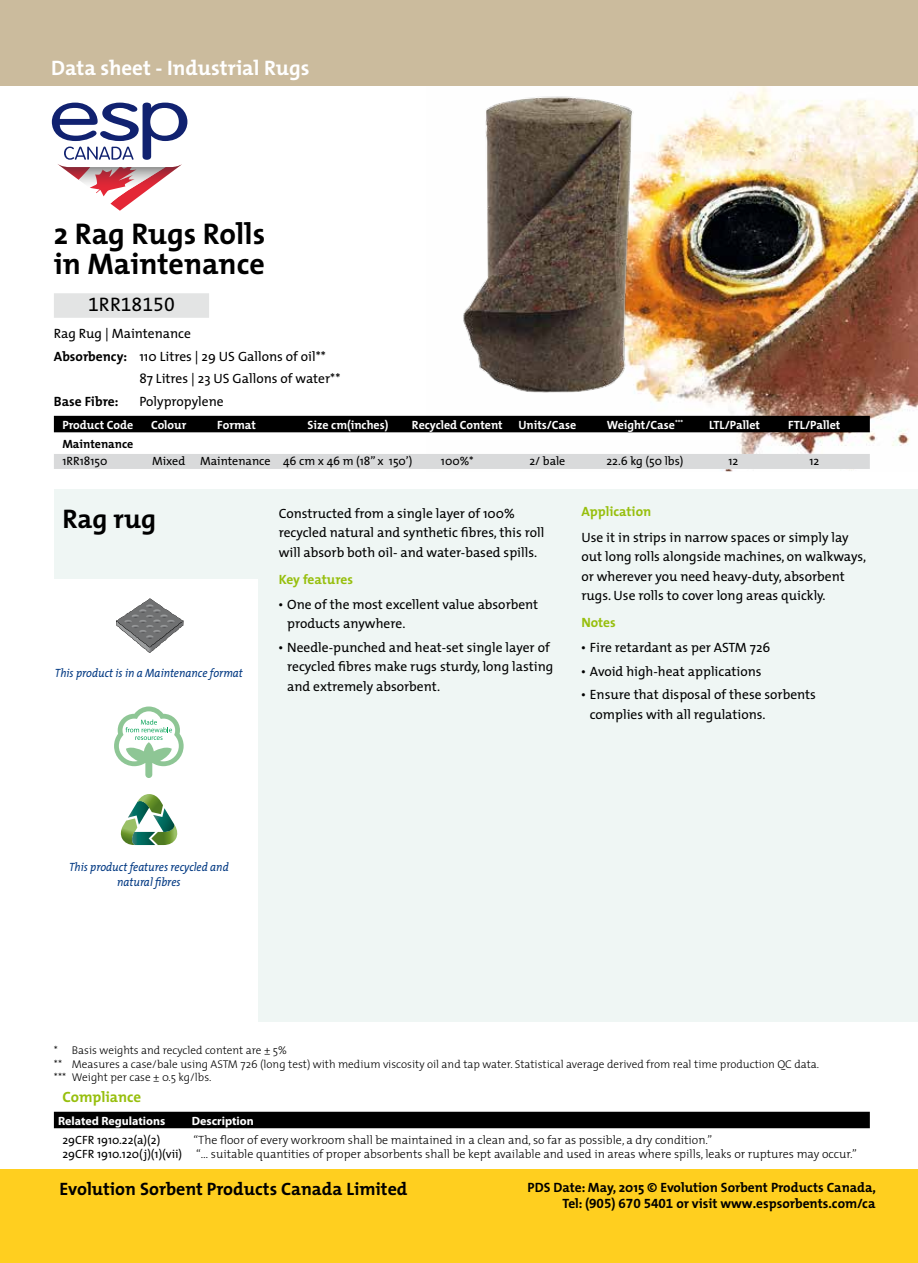
<style>
.page{position:relative;width:918px;height:1263px;background:#fff}
.page>*{position:absolute;margin:0;border:0;box-sizing:border-box;transform-origin:0 0}
.t1{font:700 30px/30px "The Mix";color:#000}
.t2{font:700 27px "The Mix";color:#000}
.t3{font:700 21px "The Mix";color:#fff}
.t4{font:19.65px "The Mix Expert";color:#000}
.t5{font:700 18px "The Mix";color:#000}
.t6{font:700 15px "The Mix";color:#97bf0d}
.t7{font:13.5px/19.5px "The Mix";color:#000}
.t8{font:700 13.5px/16.2px "The Mix";color:#000;text-align:right}
.t9{font:700 13.5px "The Mix";color:#97bf0d}
.t10{font:300 12px/13.5px "The Mix";color:#000}
.t11{font:700 12px "The Mix";color:#fff}
.t12{font:12px "The Mix";color:#000}
.t13{font:italic 12px/15px "The Mix";color:#003882;text-align:center;scale:.9 1}
.t14{font:700 12px "Myriad Pro";color:#fff}
.t15{font:700 12px "The Mix";color:#000}
.t16{font:300 11.25px/13.5px "The Mix";color:#000}
.s1{font-family:"The Mix"}
.s2{font-weight:700}
.s3{font-weight:700;color:#97bf0d}
.s4{font-family:"Myriad Pro";font-weight:900}
.s5{font-weight:400}
.s6{font-family:"The Mix Bold Expert";font-weight:400}
</style>
<div class="page">
<img style="left:426px;top:85px;width:492px;height:387px">
<img style="left:447px;top:85px;width:196px;height:323px">
<div style="left:0;top:0;width:918px;height:85px;background:#cbbb9d"></div>
<div style="left:258px;top:489px;width:660px;height:533px;background:#eff6f4"></div>
<div style="left:0;top:1169px;width:918px;height:94px;background:#ffcf1f"></div>
<svg style="left:52px;top:103px;width:135px;height:108px"></svg>
<div style="left:54px;top:489px;width:228px;height:90px;background:#eff6f4"></div>
<div style="left:54px;top:1112px;width:816px;height:16px;background:#000"></div>
<div style="left:54px;top:293px;width:155px;height:25px;background:#e3e4e4"></div>
<svg style="left:116px;top:598px;width:68px;height:55px"></svg>
<svg style="left:120px;top:794px;width:58px;height:51px"></svg>
<svg style="left:114px;top:706px;width:70px;height:72px"></svg>
<div style="left:54px;top:416px;width:816px;height:16px;background:#000"></div>
<div style="left:54px;top:454px;width:816px;height:15px;background:#d9dadb"></div>
<h3 class="t3" style="left:51px;top:50px;width:260px">Data sheet - Industrial Rugs</h3>
<h1 class="t1" style="left:54px;top:218px;width:213px">2 Rag Rugs Rolls in Maintenance</h1>
<h3 class="t4" style="left:88px;top:288px;width:88px">1<span class="s1">RR</span>18150</h3>
<p class="t7" style="left:54px;top:323px;width:139px">Rag Rug | Maintenance</p>
<p class="t7" style="left:54px;top:346px;width:274px"><span class="s2">Absorbency:</span> 110 Litres | 29 US Gallons of oil**</p>
<p class="t7" style="left:139px;top:368px;width:202px">87 Litres | 23 US Gallons of water**</p>
<p class="t8" style="left:54px;top:393px;width:66px">Base Fibre:</p>
<p class="t7" style="left:139px;top:391px;width:86px">Polypropylene</p>
<p class="t11" style="left:62px;top:414px;width:73px">Product Code</p>
<p class="t11" style="left:151px;top:414px;width:37px">Colour</p>
<p class="t11" style="left:217px;top:414px;width:40px">Format</p>
<p class="t11" style="left:307px;top:414px;width:82px">Size cm(inches)</p>
<p class="t11" style="left:412px;top:414px;width:92px">Recycled Content</p>
<p class="t11" style="left:518px;top:414px;width:59px">Units/Case</p>
<p class="t11" style="left:607px;top:414px;width:78px">Weight/Case<sup>***</sup></p>
<p class="t11" style="left:709px;top:414px;width:52px">LTL/Pallet</p>
<p class="t11" style="left:788px;top:414px;width:54px">FTL/Pallet</p>
<p class="t15" style="left:62px;top:434px;width:72px">Maintenance</p>
<p class="t12" style="left:62px;top:450px;width:47px">1RR18150</p>
<p class="t12" style="left:152px;top:450px;width:262px">Mixed Maintenance 46 cm x 46 m (18” x 150’)</p>
<p class="t12" style="left:441px;top:450px;width:34px">100%*</p>
<p class="t12" style="left:529px;top:450px;width:38px">2/ bale</p>
<p class="t12" style="left:606px;top:450px;width:78px">22.6 kg (50 lbs)</p>
<p class="t12" style="left:728px;top:450px;width:11px">12</p>
<p class="t12" style="left:809px;top:450px;width:11px">12</p>
<h2 class="t2" style="left:62px;top:496px;width:95px">Rag rug</h2>
<p class="t7" style="left:279px;top:503px;width:267px">Constructed from a single layer of 100% recycled natural and synthetic fibres, this roll will absorb both oil- and water-based spills.</p>
<p class="t7" style="left:279px;top:566px;width:261px;line-height:25.2px"><span class="s3">Key features<br></span><span class="s4">·</span> One of the most excellent value absorbent</p>
<p class="t7" style="left:279px;top:611px;width:273px;line-height:23.7px;text-indent:9px">products anywhere.<br><span class="s4">·</span> Needle-punched and heat-set single layer of</p>
<p class="t7" style="left:287px;top:657px;width:268px">recycled fibres make rugs sturdy, long lasting and extremely absorbent.</p>
<p class="t13" style="left:55px;top:665px;width:210px">This product is in a Maintenance format</p>
<p class="t9" style="left:581px;top:501px;width:71px">Application</p>
<p class="t7" style="left:581px;top:527px;width:286px">Use it in strips in narrow spaces or simply lay out long rolls alongside machines, on walkways, or wherever you need heavy-duty, absorbent rugs. Use rolls to cover long areas quickly.</p>
<p class="t7" style="left:581px;top:609px;width:191px;line-height:25.2px"><span class="s3">Notes<br></span><span class="s4">·</span> Fire retardant as per ASTM 726</p>
<p class="t7" style="left:581px;top:659px;width:236px;line-height:23.7px"><span class="s4">·</span> Avoid high-heat applications<br><span class="s4">·</span> Ensure that disposal of these sorbents</p>
<p class="t7" style="left:590px;top:704px;width:177px">complies with all regulations.</p>
<p class="t13" style="left:69px;top:859px;width:179px">This product features recycled and natural fibres</p>
<p class="t16" style="left:54px;top:1043px;width:767px">* Basis weights and recycled content are ± 5%<br>** Measures a case/bale using ASTM 726 (long test) with medium viscosity oil and tap water. Statistical average derived from real time production QC data. *** Weight per case ± 0.5 kg/lbs.</p>
<p class="t6" style="left:62px;top:1085px;width:80px">Compliance</p>
<p class="t14" style="left:58px;top:1114px;width:109px">Related Regulations</p>
<p class="t14" style="left:192px;top:1114px;width:63px">Description</p>
<p class="t12" style="left:62px;top:1130px;width:99px">29CFR 1910.22(a)(2)</p>
<p class="t10" style="left:62px;top:1133px;width:796px;text-indent:131px">“The floor of every workroom shall be maintained in a clean and, so far as possible, a dry condition.”<br><span class="s5">29CFR 1910.120(j)(1)(vii)</span> “… suitable quantities of proper absorbents shall be kept available and used in areas where spills, leaks or ruptures may occur.”</p>
<h3 class="t5" style="left:60px;top:1174px;width:349px">Evolution Sorbent Products Canada Limited</h3>
<p class="t8" style="left:528px;top:1179px;width:350px">PDS Date: May, 2015 © Evolution Sorbent Products Canada,<br>Tel: <span class="s6">(905) 670 5401</span> or visit www.espsorbents.com/ca</p>
</div>
